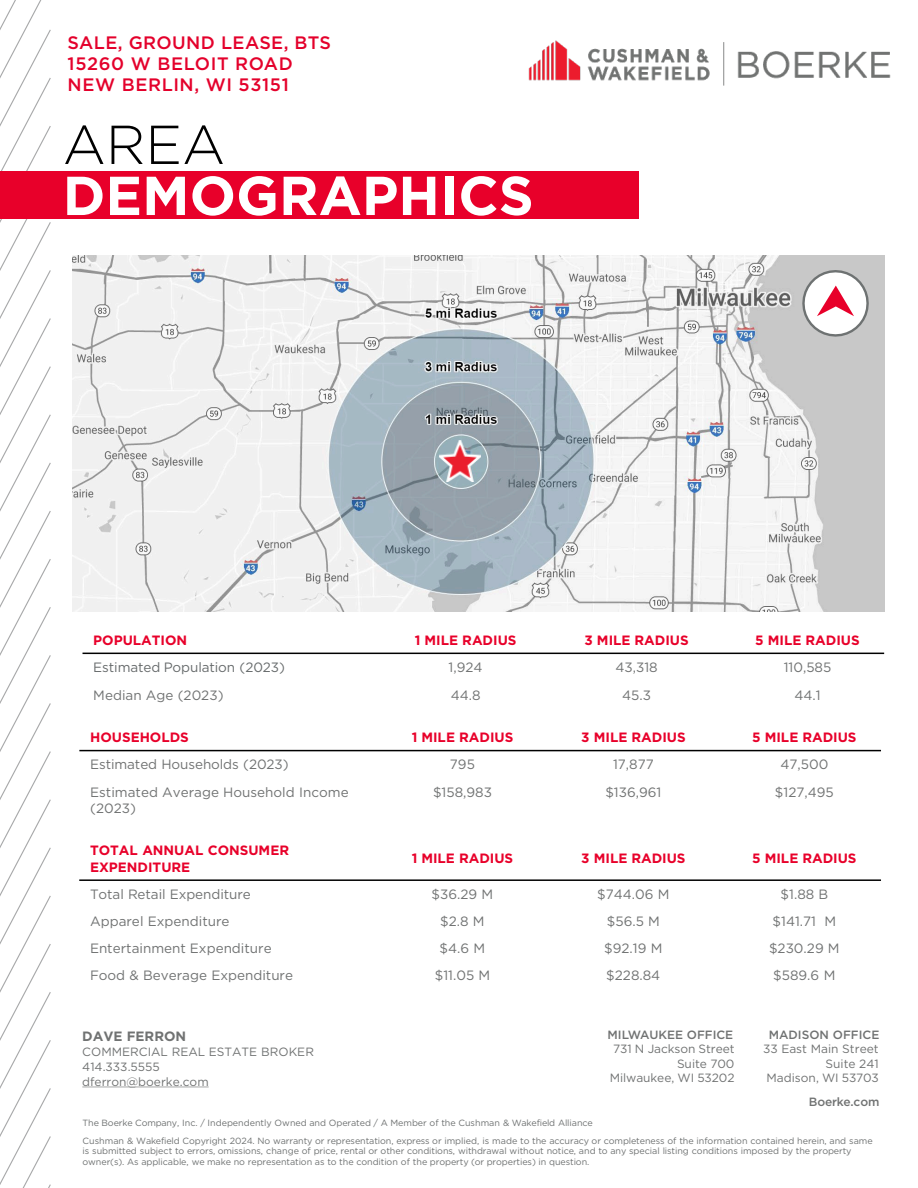
<style>
.page{position:relative;width:918px;height:1188px;background:#fff}
.page>*{position:absolute;margin:0;border:0;box-sizing:border-box;transform-origin:0 0}
.t1{font:700 54.75px "Gotham";color:#fff}
.t2{font:300 54.75px "Gotham";color:#000}
.t3{font:500 18px/21px "Gotham";letter-spacing:.03em;color:#e4002b}
.t4{font:13.5px/16.2px "Gotham";color:#707272}
.t5{font:700 13.5px/16.2px "Gotham";letter-spacing:-.005em;color:#e8002a}
.t6{font:13.5px "Gotham";letter-spacing:-.005em;color:#676b6c}
.t7{font:700 13.5px "Gotham";letter-spacing:-.005em;color:#707272}
.t8{font:12px/14.4px "Gotham";color:#707272;text-align:right}
.t9{font:500 12px "Gotham";color:#707272}
.t10{font:9px/18px "Gotham";letter-spacing:-.005em;color:#6e7171}
</style>
<div class="page">
<svg style="left:0;top:0;width:52px;height:1188px"></svg>
<div style="left:0;top:172px;width:639px;height:47px;background:#e8002a"></div>
<img style="left:528px;top:40px;width:363px;height:46px">
<svg style="left:82px;top:1087px;width:127px;height:1px"></svg>
<img style="left:72px;top:255px;width:812px;height:357px">
<img style="left:440px;top:441px;width:40px;height:41px">
<svg style="left:801px;top:269px;width:69px;height:69px"></svg>
<hr style="left:83px;top:653px;width:801px;height:1px;background:#000">
<hr style="left:79px;top:750px;width:802px;height:1px;background:#000">
<hr style="left:79px;top:879px;width:802px;height:2px;background:#000">
<h2 class="t3" style="left:68px;top:32px;width:265px">SALE, GROUND LEASE, BTS<br>15260 W BELOIT ROAD<br>NEW BERLIN, WI 53151</h2>
<p class="t2" style="left:63px;top:110px;width:164px">AREA</p>
<p class="t1" style="left:63px;top:159px;width:473px">DEMOGRAPHICS</p>
<p class="t5" style="left:93px;top:632px;width:95px">POPULATION</p>
<p class="t5" style="left:415px;top:632px;width:103px">1 MILE RADIUS</p>
<p class="t5" style="left:584px;top:632px;width:106px">3 MILE RADIUS</p>
<p class="t5" style="left:755px;top:632px;width:106px">5 MILE RADIUS</p>
<p class="t6" style="left:93px;top:658px;width:193px">Estimated Population (2023)</p>
<p class="t4" style="left:449px;top:659px;width:36px">1,924</p>
<p class="t4" style="left:615px;top:659px;width:44px">43,318</p>
<p class="t4" style="left:784px;top:659px;width:49px">110,585</p>
<p class="t4" style="left:93px;top:686px;width:132px">Median Age (2023)</p>
<p class="t4" style="left:451px;top:686px;width:32px">44.8</p>
<p class="t4" style="left:622px;top:686px;width:30px">45.3</p>
<p class="t4" style="left:794px;top:686px;width:28px">44.1</p>
<p class="t5" style="left:90px;top:729px;width:100px">HOUSEHOLDS</p>
<p class="t5" style="left:412px;top:729px;width:103px">1 MILE RADIUS</p>
<p class="t5" style="left:581px;top:729px;width:106px">3 MILE RADIUS</p>
<p class="t5" style="left:752px;top:729px;width:106px">5 MILE RADIUS</p>
<p class="t4" style="left:90px;top:756px;width:200px">Estimated Households (2023)</p>
<p class="t4" style="left:450px;top:756px;width:26px">795</p>
<p class="t4" style="left:613px;top:756px;width:42px">17,877</p>
<p class="t4" style="left:780px;top:756px;width:49px">47,500</p>
<p class="t4" style="left:90px;top:784px;width:260px">Estimated Average Household Income (2023)</p>
<p class="t4" style="left:433px;top:784px;width:60px">$158,983</p>
<p class="t4" style="left:605px;top:784px;width:58px">$136,961</p>
<p class="t4" style="left:775px;top:784px;width:60px">$127,495</p>
<p class="t5" style="left:90px;top:842px;width:201px">TOTAL ANNUAL CONSUMER<br>EXPENDITURE</p>
<p class="t5" style="left:412px;top:850px;width:103px">1 MILE RADIUS</p>
<p class="t5" style="left:581px;top:850px;width:106px">3 MILE RADIUS</p>
<p class="t5" style="left:752px;top:850px;width:106px">5 MILE RADIUS</p>
<p class="t4" style="left:90px;top:885px;width:162px">Total Retail Expenditure</p>
<p class="t4" style="left:432px;top:885px;width:63px">$36.29 M</p>
<p class="t4" style="left:597px;top:885px;width:74px">$744.06 M</p>
<p class="t4" style="left:781px;top:885px;width:49px">$1.88 B</p>
<p class="t4" style="left:90px;top:913px;width:141px">Apparel Expenditure</p>
<p class="t4" style="left:440px;top:913px;width:46px">$2.8 M</p>
<p class="t4" style="left:607px;top:913px;width:55px">$56.5 M</p>
<p class="t4" style="left:773px;top:913px;width:65px">$141.71 M</p>
<p class="t4" style="left:90px;top:940px;width:183px">Entertainment Expenditure</p>
<p class="t4" style="left:440px;top:940px;width:47px">$4.6 M</p>
<p class="t4" style="left:604px;top:940px;width:60px">$92.19 M</p>
<p class="t4" style="left:769px;top:940px;width:72px">$230.29 M</p>
<p class="t4" style="left:90px;top:967px;width:205px">Food &amp; Beverage Expenditure</p>
<p class="t4" style="left:435px;top:967px;width:57px">$11.05 M</p>
<p class="t4" style="left:606px;top:967px;width:56px">$228.84</p>
<p class="t4" style="left:773px;top:967px;width:64px">$589.6 M</p>
<h3 class="t9" style="left:769px;top:1027px;width:112px">MADISON OFFICE</h3>
<h3 class="t8" style="left:763px;top:1042px;width:117px">33 East Main Street<br>Suite 241<br>Madison, WI 53703</h3>
<h3 class="t9" style="left:809px;top:1094px;width:72px">Boerke.com</h3>
<p class="t10" style="left:83px;top:1113px;width:792px">The Boerke Company, Inc. / Independently Owned and Operated / A Member of the Cushman &amp; Wakefield Alliance<br>Cushman &amp; Wakefield Copyright 2024. No warranty or representation, express or implied, is made to the accuracy or completeness of the information contained herein, and same</p>
<p class="t10" style="left:83px;top:1146px;width:771px;line-height:10.5px">is submitted subject to errors, omissions, change of price, rental or other conditions, withdrawal without notice, and to any special listing conditions imposed by the property owner(s). As applicable, we make no representation as to the condition of the property (or properties) in question.</p>
<h3 class="t9" style="left:608px;top:1027px;width:127px">MILWAUKEE OFFICE</h3>
<h3 class="t8" style="left:610px;top:1042px;width:126px">731 N Jackson Street<br>Suite 700<br>Milwaukee, WI 53202</h3>
<h3 class="t7" style="left:82px;top:1028px;width:105px">DAVE FERRON</h3>
<h3 class="t8" style="left:82px;top:1044px;width:233px;line-height:15px;text-align:left">COMMERCIAL REAL ESTATE BROKER<br>414.333.5555<br>dferron@boerke.com</h3>
</div>
